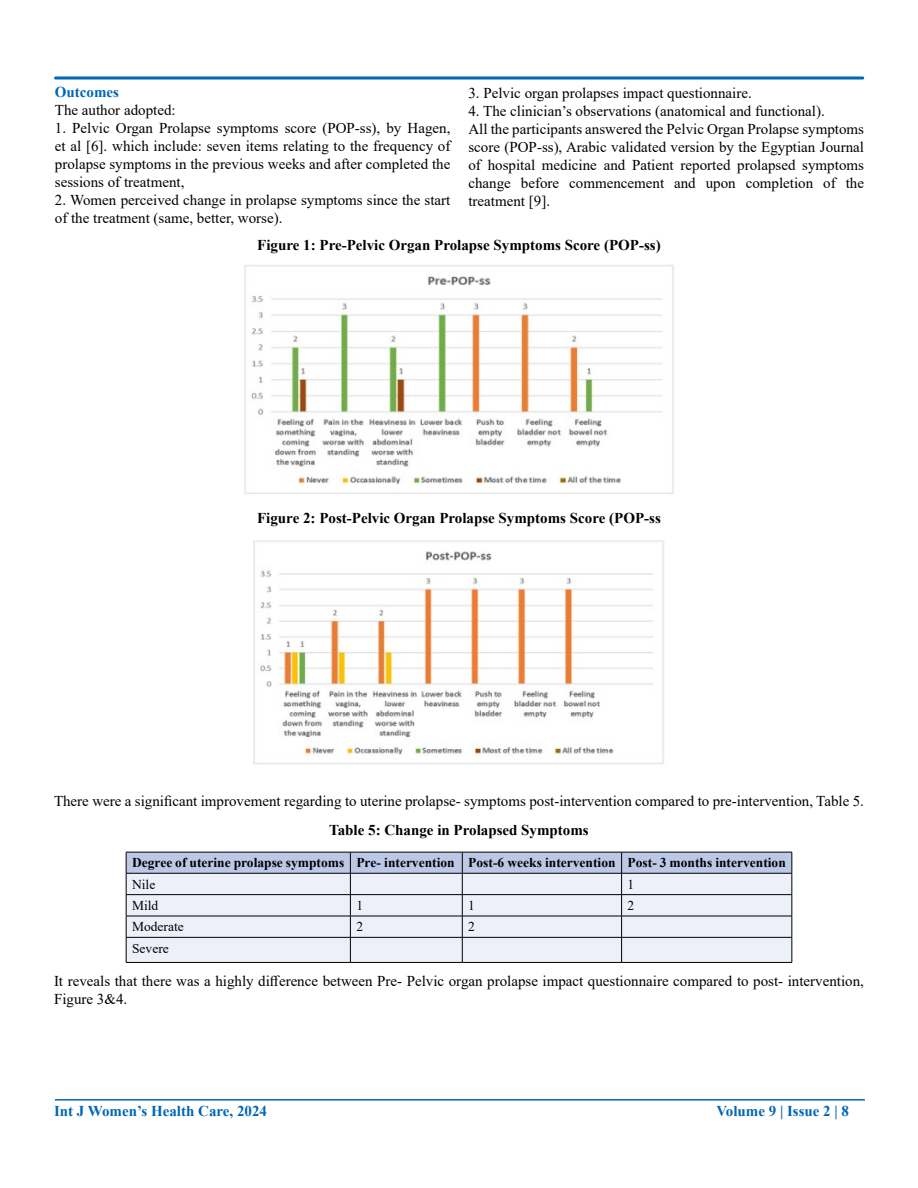
<style>
.page{position:relative;width:918px;height:1188px;background:#fff}
.page>*{position:absolute;margin:0;border:0;box-sizing:border-box;transform-origin:0 0}
.t1{font:15px/18px "Times New Roman";color:#000}
.t2{font:700 15px "Times New Roman";color:#000}
.t3{font:700 15px "Times New Roman";color:#0066b3}
.t4{font:700 13.5px "Times New Roman";color:#000}
.t5{font:13.5px "Times New Roman";color:#000}
</style>
<div class="page">
<hr style="left:55px;top:1099px;width:810px;height:2px;background:#0066b3">
<div style="left:54px;top:76px;width:810px;height:4px;border:2px solid #0066b3"></div>
<img style="left:244px;top:265px;width:430px;height:229px">
<img style="left:253px;top:540px;width:411px;height:224px">
<svg style="left:126px;top:852px;width:667px;height:110px;background:#d8dde9"></svg>
<hr style="left:126px;top:962px;width:224px;height:1px;background:#000">
<hr style="left:350px;top:962px;width:112px;height:1px;background:#000">
<hr style="left:462px;top:962px;width:160px;height:1px;background:#000">
<hr style="left:622px;top:962px;width:170px;height:1px;background:#000">
<p class="t3" style="left:55px;top:82px;width:66px">Outcomes</p>
<p class="t1" style="left:55px;top:101px;width:122px">The author adopted:</p>
<p class="t1" style="left:55px;top:119px;width:397px;text-align:justify">1. Pelvic Organ Prolapse symptoms score (POP-ss), by Hagen, et al [6]. which include: seven items relating to the frequency of prolapse symptoms in the previous weeks and after completed the sessions of treatment,</p>
<p class="t1" style="left:55px;top:191px;width:397px">2. Women perceived change in prolapse symptoms since the start of the treatment (same, better, worse).</p>
<p class="t1" style="left:468px;top:83px;width:285px">3. Pelvic organ prolapses impact questionnaire.</p>
<p class="t1" style="left:468px;top:101px;width:397px">4. The clinician’s observations (anatomical and functional).<br>All the participants answered the Pelvic Organ Prolapse symptoms score (POP-ss), Arabic validated version by the Egyptian Journal of hospital medicine and Patient reported prolapsed symptoms change before commencement and upon completion of the treatment [9].</p>
<p class="t2" style="left:257px;top:234px;width:405px">Figure 1: Pre-Pelvic Organ Prolapse Symptoms Score (POP-ss)</p>
<p class="t2" style="left:257px;top:508px;width:405px">Figure 2: Post-Pelvic Organ Prolapse Symptoms Score (POP-ss</p>
<p class="t1" style="left:54px;top:791px;width:812px">There were a significant improvement regarding to uterine prolapse- symptoms post-intervention compared to pre-intervention, Table 5.</p>
<p class="t2" style="left:329px;top:819px;width:261px">Table 5: Change in Prolapsed Symptoms</p>
<p class="t4" style="left:132px;top:853px;width:655px">Degree of uterine prolapse symptoms Pre- intervention Post-6 weeks intervention Post- 3 months intervention</p>
<p class="t5" style="left:132px;top:875px;width:25px">Nile</p>
<p class="t5" style="left:628px;top:875px;width:8px">1</p>
<p class="t5" style="left:132px;top:896px;width:28px">Mild</p>
<p class="t5" style="left:356px;top:896px;width:8px">1</p>
<p class="t5" style="left:468px;top:896px;width:8px">1</p>
<p class="t5" style="left:628px;top:896px;width:8px">2</p>
<p class="t5" style="left:132px;top:917px;width:53px">Moderate</p>
<p class="t5" style="left:356px;top:917px;width:8px">2</p>
<p class="t5" style="left:468px;top:917px;width:8px">2</p>
<p class="t5" style="left:132px;top:939px;width:38px">Severe</p>
<p class="t1" style="left:54px;top:971px;width:812px">It reveals that there was a highly difference between Pre- Pelvic organ prolapse impact questionnaire compared to post- intervention,<br>Figure 3&amp;4.</p>
<p class="t3" style="left:54px;top:1100px;width:215px">Int J Women’s Health Care, 2024</p>
<p class="t3" style="left:716px;top:1100px;width:134px">Volume 9 | Issue 2 | 8</p>
</div>
